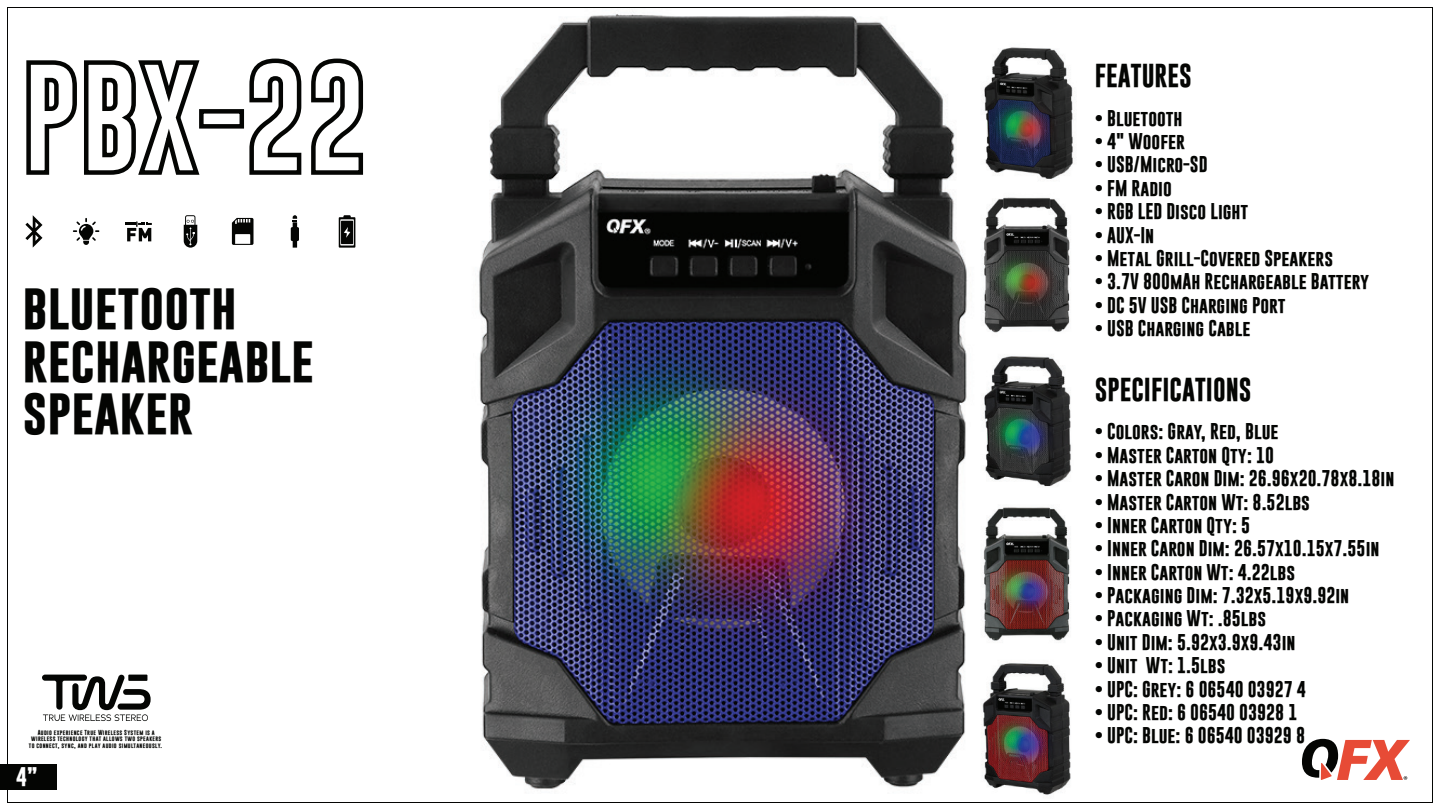
<style>
.page{position:relative;width:1440px;height:810px;background:#fff}
.page>*{position:absolute;margin:0;border:0;box-sizing:border-box;transform-origin:0 0}
.t1{font:700 42px/52.2px "Gobold";color:#040503;scale:1.12 1}
.t2{font:700 24px "Gobold";color:#040503}
.t3{font:700 19.5px "Gobold";color:#fff}
.t4{font:700 16.5px "Gobold";color:#040503}
.t5{font:700 5.25px/6.8px "Gobold";letter-spacing:.06em;color:#040503;text-align:center}
</style>
<div class="page">
<img style="left:479px;top:12px;width:489px;height:777px">
<img style="left:982px;top:47px;width:91px;height:748px">
<div style="left:0;top:764px;width:57px;height:26px;background:#040503"></div>
<svg style="left:184px;top:215px;width:13px;height:33px"></svg>
<svg style="left:125px;top:221px;width:27px;height:20px"></svg>
<svg style="left:291px;top:215px;width:8px;height:33px"></svg>
<svg style="left:232px;top:218px;width:21px;height:27px"></svg>
<svg style="left:339px;top:215px;width:16px;height:33px"></svg>
<svg style="left:73px;top:218px;width:26px;height:27px"></svg>
<svg style="left:25px;top:215px;width:17px;height:33px"></svg>
<svg style="left:26px;top:60px;width:174px;height:115px"></svg>
<div style="left:199px;top:109px;width:45px;height:20px;border:4px solid #040503"></div>
<svg style="left:249px;top:58px;width:115px;height:117px"></svg>
<svg style="left:42px;top:675px;width:109px;height:46px"></svg>
<svg style="left:1302px;top:739px;width:108px;height:41px"></svg>
<h1 class="t1" style="left:23px;top:283px;width:262px">BLUETOOTH<br>RECHARGEABLE<br>SPEAKER</h1>
<p class="t5" style="left:29px;top:729px;width:135px">Audio experience True Wireless System is a wireless technology that allows two speakers to connect, sync, and play audio simultaneously.</p>
<p class="t3" style="left:16px;top:764px;width:23px">4”</p>
<h2 class="t2" style="left:1094px;top:60px;width:99px">FEATURES</h2>
<p class="t4" style="left:1094px;top:107px;width:89px">• Bluetooth</p>
<p class="t4" style="left:1094px;top:130px;width:92px">• 4" Woofer</p>
<p class="t4" style="left:1094px;top:154px;width:114px">• USB/Micro-SD</p>
<p class="t4" style="left:1094px;top:177px;width:79px">• FM Radio</p>
<p class="t4" style="left:1094px;top:200px;width:155px">• RGB LED Disco Light</p>
<p class="t4" style="left:1094px;top:224px;width:61px">• AUX-In</p>
<p class="t4" style="left:1094px;top:247px;width:240px">• Metal Grill-Covered Speakers</p>
<p class="t4" style="left:1094px;top:271px;width:276px">• 3.7V 800mAh Rechargeable Battery</p>
<p class="t4" style="left:1094px;top:294px;width:192px">• DC 5V USB Charging Port</p>
<p class="t4" style="left:1094px;top:317px;width:157px">• USB Charging Cable</p>
<h2 class="t2" style="left:1094px;top:374px;width:158px">SPECIFICATIONS</h2>
<p class="t4" style="left:1094px;top:421px;width:185px">• Colors: Gray, Red, Blue</p>
<p class="t4" style="left:1094px;top:444px;width:181px">• Master Carton Qty: 10</p>
<p class="t4" style="left:1094px;top:467px;width:301px">• Master Caron Dim: 26.96x20.78x8.18in</p>
<p class="t4" style="left:1094px;top:491px;width:217px">• Master Carton Wt: 8.52lbs</p>
<p class="t4" style="left:1094px;top:514px;width:157px">• Inner Carton Qty: 5</p>
<p class="t4" style="left:1094px;top:538px;width:286px">• Inner Caron Dim: 26.57x10.15x7.55in</p>
<p class="t4" style="left:1094px;top:561px;width:202px">• Inner Carton Wt: 4.22lbs</p>
<p class="t4" style="left:1094px;top:584px;width:256px">• Packaging Dim: 7.32x5.19x9.92in</p>
<p class="t4" style="left:1094px;top:608px;width:173px">• Packaging Wt: .85lbs</p>
<p class="t4" style="left:1094px;top:631px;width:202px">• Unit Dim: 5.92x3.9x9.43in</p>
<p class="t4" style="left:1094px;top:655px;width:132px">• Unit Wt: 1.5lbs</p>
<p class="t4" style="left:1094px;top:678px;width:213px">• UPC: Grey: 6 06540 03927 4</p>
<p class="t4" style="left:1094px;top:701px;width:204px">• UPC: Red: 6 06540 03928 1</p>
<p class="t4" style="left:1094px;top:725px;width:212px">• UPC: Blue: 6 06540 03929 8</p>
</div>
